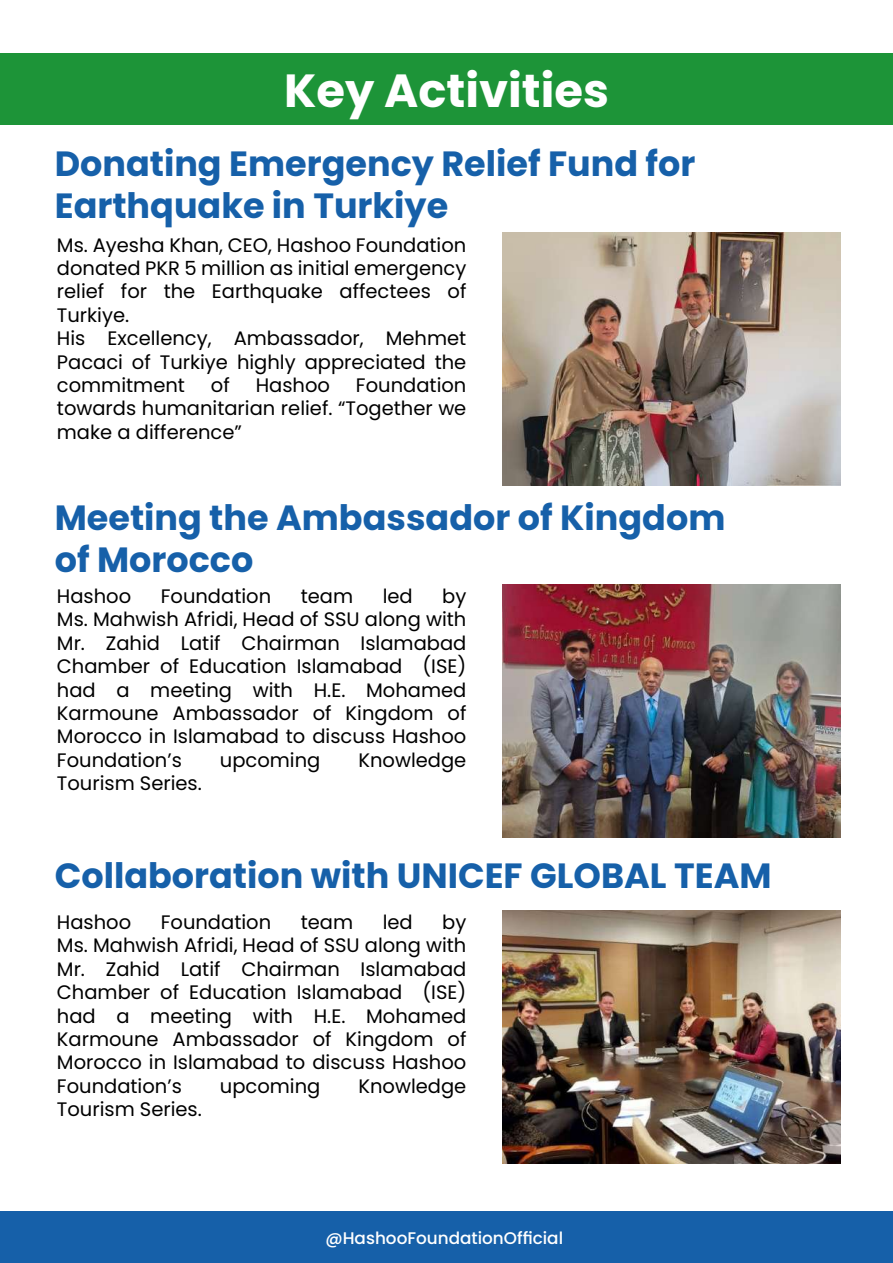
<style>
.page{position:relative;width:893px;height:1263px;background:#fff}
.page>*{position:absolute;margin:0;border:0;box-sizing:border-box;transform-origin:0 0}
.t1{font:700 46.5px "Poppins";color:#fff}
.t2{font:700 34.95px/42px "Poppins";color:#1660a9}
.t3{font:19.5px/23.4px "Poppins";color:#000;text-align:justify}
.t4{font:500 16.8px "Poppins";color:#fff}
</style>
<div class="page">
<div style="left:0;top:1212px;width:893px;height:51px;background:#1660a9"></div>
<div style="left:0;top:53px;width:893px;height:72px;background:#1d9438"></div>
<img style="left:502px;top:233px;width:338px;height:253px">
<img style="left:502px;top:584px;width:338px;height:253px">
<img style="left:502px;top:910px;width:338px;height:253px">
<h1 class="t1" style="left:284px;top:63px;width:326px">Key Activities</h1>
<h2 class="t2" style="left:55px;top:142px;width:642px">Donating Emergency Relief Fund for<br>Earthquake in Turkiye</h2>
<p class="t3" style="left:57px;top:233px;width:411px;text-align:left">Ms. Ayesha Khan, CEO, Hashoo Foundation donated PKR 5 million as initial emergency relief for the Earthquake affectees of<br>Turkiye.<br>His Excellency, Ambassador, Mehmet<br>Pacaci of Turkiye highly appreciated the commitment</p>
<p class="t3" style="left:211px;top:374px;width:20px">of</p>
<p class="t3" style="left:256px;top:374px;width:76px">Hashoo</p>
<p class="t3" style="left:57px;top:374px;width:411px;text-indent:299px">Foundation towards humanitarian relief. “Together we make a difference”</p>
<h2 class="t2" style="left:55px;top:497px;width:672px">Meeting the Ambassador of Kingdom of Morocco</h2>
<p class="t3" style="left:57px;top:585px;width:76px">Hashoo</p>
<p class="t3" style="left:161px;top:585px;width:112px">Foundation</p>
<p class="t3" style="left:301px;top:585px;width:54px">team</p>
<p class="t3" style="left:383px;top:585px;width:32px">led</p>
<p class="t3" style="left:57px;top:585px;width:411px;text-indent:385px">by Ms. Mahwish Afridi, Head of SSU along with Mr. Zahid Latif Chairman Islamabad Chamber of Education Islamabad (ISE) had a meeting with H.E. Mohamed Karmoune Ambassador of Kingdom of Morocco in Islamabad to discuss Hashoo Foundation’s</p>
<p class="t3" style="left:220px;top:748px;width:102px">upcoming</p>
<p class="t3" style="left:358px;top:748px;width:109px">Knowledge</p>
<p class="t3" style="left:57px;top:772px;width:147px">Tourism Series.</p>
<h2 class="t2" style="left:55px;top:854px;width:718px">Collaboration with UNICEF GLOBAL TEAM</h2>
<p class="t3" style="left:57px;top:910px;width:76px">Hashoo</p>
<p class="t3" style="left:161px;top:910px;width:112px">Foundation</p>
<p class="t3" style="left:301px;top:910px;width:54px">team</p>
<p class="t3" style="left:383px;top:910px;width:32px">led</p>
<p class="t3" style="left:57px;top:910px;width:411px;text-indent:385px">by Ms. Mahwish Afridi, Head of SSU along with Mr. Zahid Latif Chairman Islamabad Chamber of Education Islamabad (ISE) had a meeting with H.E. Mohamed Karmoune Ambassador of Kingdom of Morocco in Islamabad to discuss Hashoo Foundation’s</p>
<p class="t3" style="left:220px;top:1074px;width:102px">upcoming</p>
<p class="t3" style="left:358px;top:1074px;width:109px">Knowledge</p>
<p class="t3" style="left:57px;top:1098px;width:147px">Tourism Series.</p>
<p class="t4" style="left:325px;top:1228px;width:239px">@HashooFoundationOfficial</p>
</div>
